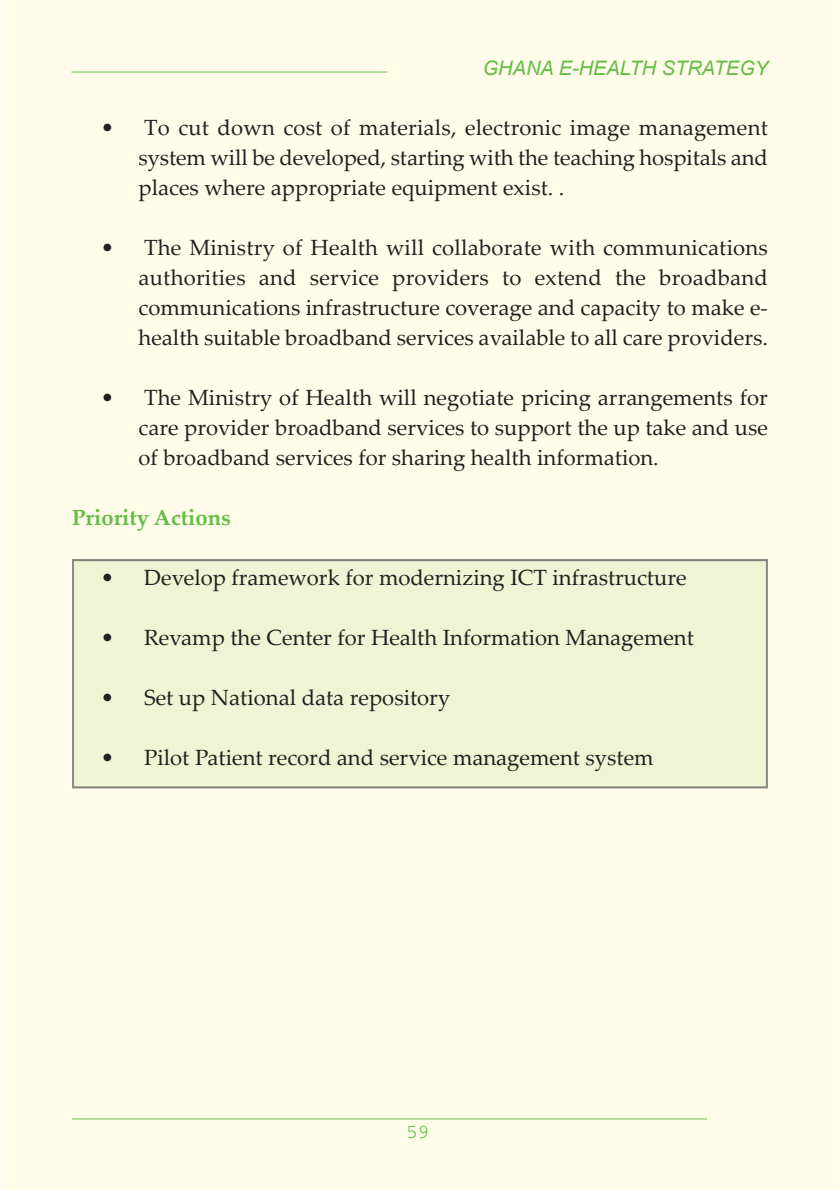
<style>
.page{position:relative;width:840px;height:1191px;background:#fff}
.page>*{position:absolute;margin:0;border:0;box-sizing:border-box;transform-origin:0 0}
.t1{font:22px/30px "Palatino Linotype";color:#231f20;text-align:justify}
.t2{font:700 22px "Palatino Linotype";color:#65bc47}
.t3{font:italic 20px "Arial";color:#65bc47}
.t4{font:20px "Courier";color:#65bc47}
</style>
<div class="page">
<div style="left:1px;top:0;width:838px;height:1190px;background:#fffdea"></div>
<div style="left:73px;top:560px;width:693px;height:227px;background:#eef4d4"></div>
<hr style="left:71px;top:72px;width:316px;height:1px;background:#65bc47">
<hr style="left:72px;top:1118px;width:634px;height:1px;background:#65bc47">
<p class="t3" style="left:482px;top:56px;width:287px">GHANA E-HEALTH STRATEGY</p>
<p class="t1" style="left:138px;top:115px;width:630px;text-indent:-38px">• To cut down cost of materials, electronic image management system will be developed, starting with the teaching hospitals and places where appropriate equipment exist. .</p>
<p class="t1" style="left:138px;top:235px;width:630px;text-indent:-38px">• The Ministry of Health will collaborate with communications authorities and service providers to extend the broadband communications infrastructure coverage and capacity to make e&shy;health suitable broadband services available to all care providers.</p>
<p class="t1" style="left:138px;top:385px;width:630px;text-indent:-38px">• The Ministry of Health will negotiate pricing arrangements for care provider broadband services to support the up take and use of broadband services for sharing health information.</p>
<p class="t2" style="left:72px;top:508px;width:160px">Priority Actions</p>
<p class="t1" style="left:101px;top:565px;width:587px">• Develop framework for modernizing ICT infrastructure</p>
<p class="t1" style="left:101px;top:625px;width:594px">• Revamp the Center for Health Information Management</p>
<p class="t1" style="left:101px;top:685px;width:350px">• Set up National data repository</p>
<p class="t1" style="left:101px;top:745px;width:554px">• Pilot Patient record and service management system</p>
<p class="t4" style="left:406px;top:1125px;width:25px">59</p>
</div>
